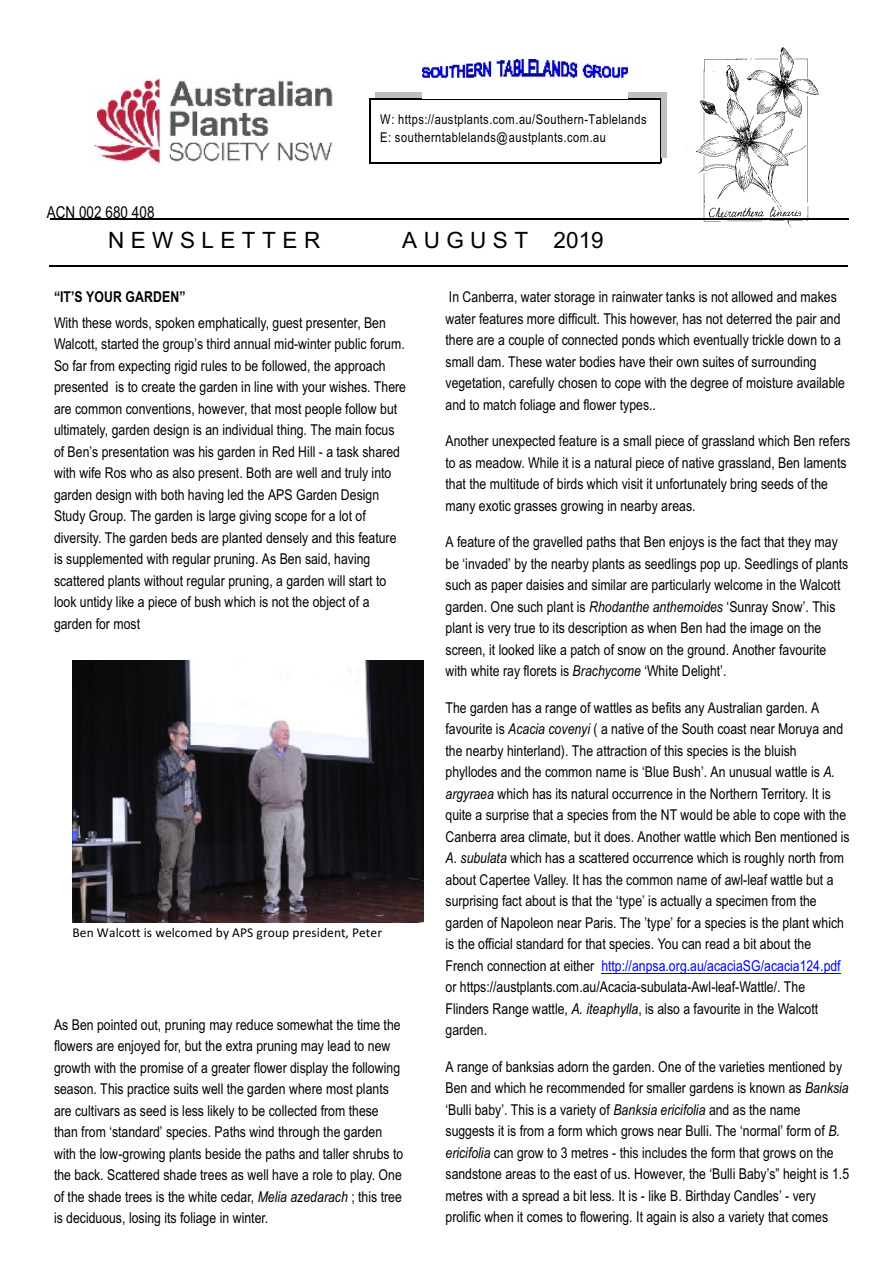
<style>
.page{position:relative;width:893px;height:1263px;background:#fff}
.page>*{position:absolute;margin:0;border:0;box-sizing:border-box;transform-origin:0 0}
.t1{font:22.5px "Arial";color:#000}
.t2{font:16.5px "Arial Narrow";color:#000}
.t3{font:15px/21.5px "Arial Narrow";color:#000}
.t4{font:700 15px "Arial Narrow";letter-spacing:.01em;color:#000}
.t5{font:13.5px/18px "Arial Narrow";letter-spacing:.035em;color:#000}
.t6{font:13.5px "Calibri";color:#000}
.s1{font-style:italic}
.s2{color:#00f}
</style>
<div class="page">
<hr style="left:370px;top:98px;width:1px;height:65px;background:#000">
<hr style="left:660px;top:98px;width:2px;height:65px;background:#000">
<hr style="left:370px;top:98px;width:291px;height:2px;background:#000">
<hr style="left:370px;top:163px;width:291px;height:1px;background:#000">
<div style="left:662px;top:93px;width:5px;height:65px;background:#bfbfbf"></div>
<div style="left:375px;top:93px;width:292px;height:5px;background:#bfbfbf"></div>
<img style="left:422px;top:59px;width:205px;height:39px">
<img style="left:680px;top:47px;width:148px;height:181px">
<hr style="left:601px;top:973px;width:240px;height:1px;background:#00f">
<hr style="left:50px;top:219px;width:799px;height:1px;background:#000">
<hr style="left:50px;top:266px;width:798px;height:1px;background:#000">
<img style="left:93px;top:78px;width:240px;height:86px">
<img style="left:73px;top:661px;width:351px;height:261px">
<p class="t5" style="left:380px;top:111px;width:268px">W: https://austplants.com.au/Southern-Tablelands<br>E: southerntablelands@austplants.com.au</p>
<p class="t2" style="left:47px;top:206px;width:109px">ACN 002 680 408</p>
<h1 class="t1" style="left:108px;top:232px;width:214px">N E W S L E T T E R</h1>
<h1 class="t1" style="left:402px;top:232px;width:203px">A U G U S T 2019</h1>
<p class="t4" style="left:54px;top:291px;width:133px">“IT’S YOUR GARDEN”</p>
<p class="t3" style="left:54px;top:313px;width:354px">With these words, spoken emphatically, guest presenter, Ben Walcott, started the group’s third annual mid-winter public forum.<br>So far from expecting rigid rules to be followed, the approach presented is to create the garden in line with your wishes. There are common conventions, however, that most people follow but ultimately, garden design is an individual thing. The main focus of Ben’s presentation was his garden in Red Hill - a task shared with wife Ros who as also present. Both are well and truly into garden design with both having led the APS Garden Design Study Group. The garden is large giving scope for a lot of diversity. The garden beds are planted densely and this feature is supplemented with regular pruning. As Ben said, having scattered plants without regular pruning, a garden will start to look untidy like a piece of bush which is not the object of a garden for most</p>
<p class="t6" style="left:73px;top:927px;width:311px">Ben Walcott is welcomed by APS group president, Peter</p>
<p class="t3" style="left:54px;top:1015px;width:351px">As Ben pointed out, pruning may reduce somewhat the time the flowers are enjoyed for, but the extra pruning may lead to new growth with the promise of a greater flower display the following season. This practice suits well the garden where most plants are cultivars as seed is less likely to be collected from these than from ‘standard’ species. Paths wind through the garden with the low-growing plants beside the paths and taller shrubs to the back. Scattered shade trees as well have a role to play. One of the shade trees is the white cedar, <span class="s1">Melia azedarach</span> ; this tree is deciduous, losing its foliage in winter.</p>
<p class="t3" style="left:446px;top:287px;width:401px">In Canberra, water storage in rainwater tanks is not allowed and makes water features more difficult. This however, has not deterred the pair and there are a couple of connected ponds which eventually trickle down to a small dam. These water bodies have their own suites of surrounding vegetation, carefully chosen to cope with the degree of moisture available and to match foliage and flower types..</p>
<p class="t3" style="left:446px;top:431px;width:406px">Another unexpected feature is a small piece of grassland which Ben refers to as meadow. While it is a natural piece of native grassland, Ben laments that the multitude of birds which visit it unfortunately bring seeds of the many exotic grasses growing in nearby areas.</p>
<p class="t3" style="left:446px;top:532px;width:404px">A feature of the gravelled paths that Ben enjoys is the fact that they may be ‘invaded’ by the nearby plants as seedlings pop up. Seedlings of plants such as paper daisies and similar are particularly welcome in the Walcott garden. One such plant is <span class="s1">Rhodanthe anthemoides</span> ‘Sunray Snow’. This plant is very true to its description as when Ben had the image on the screen, it looked like a patch of snow on the ground. Another favourite with white ray florets is <span class="s1">Brachycome</span> ‘White Delight’.</p>
<p class="t3" style="left:446px;top:698px;width:406px">The garden has a range of wattles as befits any Australian garden. A favourite is <span class="s1">Acacia covenyi</span> ( a native of the South coast near Moruya and the nearby hinterland). The attraction of this species is the bluish phyllodes and the common name is ‘Blue Bush’. An unusual wattle is <span class="s1">A. argyraea</span> which has its natural occurrence in the Northern Territory. It is quite a surprise that a species from the NT would be able to cope with the Canberra area climate, but it does. Another wattle which Ben mentioned is <span class="s1">A. subulata</span> which has a scattered occurrence which is roughly north from about Capertee Valley. It has the common name of awl-leaf wattle but a surprising fact about is that the ‘type’ is actually a specimen from the garden of Napoleon near Paris. The ’type’ for a species is the plant which is the official standard for that species. You can read a bit about the French connection at either <span class="s2">http://anpsa.org.au/acaciaSG/acacia124.pdf </span>or https://austplants.com.au/Acacia-subulata-Awl-leaf-Wattle/. The Flinders Range wattle, <span class="s1">A. iteaphylla</span>, is also a favourite in the Walcott garden.</p>
<p class="t3" style="left:446px;top:1057px;width:405px">A range of banksias adorn the garden. One of the varieties mentioned by Ben and which he recommended for smaller gardens is known as <span class="s1">Banksia </span>‘Bulli baby’. This is a variety of <span class="s1">Banksia ericifolia</span> and as the name suggests it is from a form which grows near Bulli. The ‘normal’ form of <span class="s1">B. ericifolia</span> can grow to 3 metres - this includes the form that grows on the sandstone areas to the east of us. However, the ‘Bulli Baby’s” height is 1.5 metres with a spread a bit less. It is - like B. Birthday Candles’ - very prolific when it comes to flowering. It again is also a variety that comes</p>
</div>
